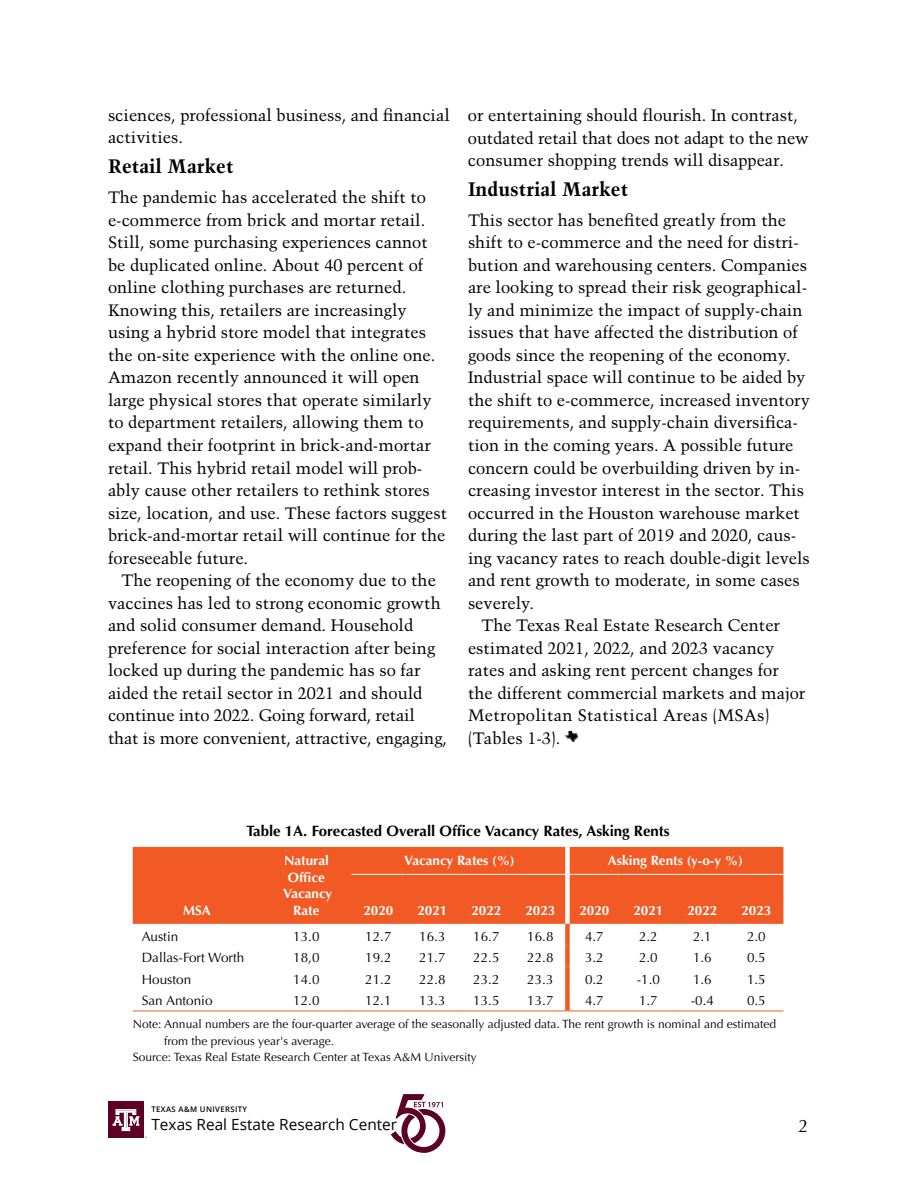
<style>
.page{position:relative;width:918px;height:1188px;background:#fff}
.page>*{position:absolute;margin:0;border:0;box-sizing:border-box;transform-origin:0 0}
.t1{font:700 19.5px "Trump Mediaeval LT Std";color:#000}
.t2{font:18px "Optima";color:#000}
.t3{font:16.5px/22.5px "Trump Mediaeval LT Std";color:#000}
.t4{font:16.5px "Trump Mediaeval LT Std";letter-spacing:.02em;color:#000}
.t5{font:15.45px "Open Sans";color:#000}
.t6{font:700 15px "Optima";color:#000}
.t7{font:13.5px "Optima";color:#000}
.t8{font:700 13.5px/16.5px "Optima";color:#fff;text-align:center}
.t9{font:12px "Optima";color:#000}
.t10{font:600 7.65px "Open Sans";letter-spacing:.05em;color:#000}
</style>
<div class="page">
<div style="left:108px;top:1102px;width:36px;height:36px;background:#5d0025"></div>
<svg style="left:113px;top:1109px;width:26px;height:22px"></svg>
<svg style="left:391px;top:1094px;width:54px;height:59px"></svg>
<svg style="left:566px;top:731px;width:11px;height:11px"></svg>
<div style="left:133px;top:847px;width:650px;height:77px;background:#f15a24"></div>
<hr style="left:351px;top:874px;width:54px;height:1px;background:#fff">
<hr style="left:405px;top:874px;width:54px;height:1px;background:#fff">
<hr style="left:459px;top:874px;width:54px;height:1px;background:#fff">
<hr style="left:513px;top:874px;width:54px;height:1px;background:#fff">
<div style="left:565px;top:847px;width:5px;height:27px;background:#fff"></div>
<div style="left:565px;top:875px;width:5px;height:49px;background:#fff"></div>
<hr style="left:567px;top:874px;width:54px;height:1px;background:#fff">
<hr style="left:621px;top:874px;width:54px;height:1px;background:#fff">
<hr style="left:675px;top:874px;width:54px;height:1px;background:#fff">
<hr style="left:729px;top:874px;width:54px;height:1px;background:#fff">
<div style="left:565px;top:924px;width:5px;height:21px;background:#f15a24"></div>
<div style="left:565px;top:945px;width:5px;height:22px;background:#f15a24"></div>
<div style="left:565px;top:967px;width:5px;height:21px;background:#f15a24"></div>
<div style="left:565px;top:988px;width:5px;height:23px;background:#f15a24"></div>
<hr style="left:133px;top:1011px;width:128px;height:1px;background:#f15a24">
<hr style="left:261px;top:1011px;width:90px;height:1px;background:#f15a24">
<hr style="left:351px;top:1011px;width:54px;height:1px;background:#f15a24">
<hr style="left:405px;top:1011px;width:54px;height:1px;background:#f15a24">
<hr style="left:459px;top:1011px;width:54px;height:1px;background:#f15a24">
<hr style="left:513px;top:1011px;width:54px;height:1px;background:#f15a24">
<hr style="left:567px;top:1011px;width:54px;height:1px;background:#f15a24">
<hr style="left:621px;top:1011px;width:54px;height:1px;background:#f15a24">
<hr style="left:675px;top:1011px;width:54px;height:1px;background:#f15a24">
<hr style="left:729px;top:1011px;width:54px;height:1px;background:#f15a24">
<p class="t3" style="left:108px;top:104px;width:343px">sciences, professional business, and financial activities.</p>
<p class="t1" style="left:108px;top:154px;width:127px">Retail Market</p>
<p class="t3" style="left:108px;top:186px;width:341px">The pandemic has accelerated the shift to e-commerce from brick and mortar retail.<br>Still, some purchasing experiences cannot be duplicated online. About 40 percent of online clothing purchases are returned.<br>Knowing this, retailers are increasingly using a hybrid store model that integrates the on-site experience with the online one.<br>Amazon recently announced it will open large physical stores that operate similarly to department retailers, allowing them to expand their footprint in brick-and-mortar retail. This hybrid retail model will prob&shy;ably cause other retailers to rethink stores size, location, and use. These factors suggest brick-and-mortar retail will continue for the foreseeable future.</p>
<p class="t3" style="left:108px;top:569px;width:341px;text-indent:13px">The reopening of the economy due to the vaccines has led to strong economic growth and solid consumer demand. Household preference for social interaction after being locked up during the pandemic has so far aided the retail sector in 2021 and should continue into 2022. Going forward, retail that is more convenient, attractive, engaging,</p>
<p class="t3" style="left:468px;top:104px;width:342px">or entertaining should flourish. In contrast, outdated retail that does not adapt to the new consumer shopping trends will disappear.</p>
<p class="t1" style="left:468px;top:177px;width:162px">Industrial Market</p>
<p class="t3" style="left:468px;top:209px;width:320px">This sector has benefited greatly from the</p>
<p class="t3" style="left:468px;top:231px;width:332px">shift to e-commerce and the need for distri-</p>
<p class="t3" style="left:468px;top:254px;width:341px">bution and warehousing centers. Companies</p>
<p class="t3" style="left:468px;top:276px;width:341px">are looking to spread their risk geographical-</p>
<p class="t3" style="left:468px;top:299px;width:336px">ly and minimize the impact of supply-chain</p>
<p class="t3" style="left:468px;top:321px;width:332px">issues that have affected the distribution of</p>
<p class="t3" style="left:468px;top:344px;width:324px">goods since the reopening of the economy.</p>
<p class="t3" style="left:468px;top:366px;width:339px">Industrial space will continue to be aided by</p>
<p class="t3" style="left:468px;top:389px;width:344px">the shift to e-commerce, increased inventory</p>
<p class="t3" style="left:468px;top:411px;width:332px">requirements, and supply-chain diversifica-</p>
<p class="t3" style="left:468px;top:434px;width:327px">tion in the coming years. A possible future</p>
<p class="t3" style="left:468px;top:456px;width:334px">concern could be overbuilding driven by in-</p>
<p class="t3" style="left:468px;top:479px;width:338px">creasing investor interest in the sector. This</p>
<p class="t3" style="left:468px;top:501px;width:334px">occurred in the Houston warehouse market</p>
<p class="t3" style="left:468px;top:524px;width:330px">during the last part of 2019 and 2020, caus-</p>
<p class="t3" style="left:468px;top:546px;width:343px">ing vacancy rates to reach double-digit levels</p>
<p class="t3" style="left:468px;top:569px;width:333px">and rent growth to moderate, in some cases</p>
<p class="t3" style="left:468px;top:591px;width:68px">severely.</p>
<p class="t3" style="left:481px;top:614px;width:300px">The Texas Real Estate Research Center</p>
<p class="t3" style="left:468px;top:636px;width:308px">estimated 2021, 2022, and 2023 vacancy</p>
<p class="t3" style="left:468px;top:659px;width:312px">rates and asking rent percent changes for</p>
<p class="t3" style="left:468px;top:681px;width:339px">the different commercial markets and major</p>
<p class="t4" style="left:468px;top:705px;width:303px">Metropolitan Statistical Areas (MSAs)</p>
<p class="t3" style="left:468px;top:726px;width:94px">(Tables 1-3).</p>
<p class="t8" style="left:183px;top:902px;width:29px">MSA</p>
<p class="t6" style="left:246px;top:823px;width:425px">Table 1A. Forecasted Overall Office Vacancy Rates, Asking Rents</p>
<p class="t8" style="left:283px;top:853px;width:51px">Natural<br>Office<br>Vacancy<br>Rate</p>
<p class="t8" style="left:404px;top:853px;width:112px">Vacancy Rates (%)</p>
<p class="t8" style="left:608px;top:853px;width:137px">Asking Rents (y-o-y %)</p>
<p class="t8" style="left:363px;top:902px;width:32px">2020</p>
<p class="t8" style="left:417px;top:902px;width:32px">2021</p>
<p class="t8" style="left:471px;top:902px;width:32px">2022</p>
<p class="t8" style="left:525px;top:902px;width:32px">2023</p>
<p class="t8" style="left:579px;top:902px;width:32px">2020</p>
<p class="t8" style="left:633px;top:902px;width:32px">2021</p>
<p class="t8" style="left:687px;top:902px;width:32px">2022</p>
<p class="t8" style="left:741px;top:902px;width:32px">2023</p>
<p class="t7" style="left:142px;top:928px;width:38px">Austin</p>
<p class="t7" style="left:293px;top:928px;width:28px">13.0</p>
<p class="t7" style="left:365px;top:928px;width:28px">12.7</p>
<p class="t7" style="left:419px;top:928px;width:28px">16.3</p>
<p class="t7" style="left:473px;top:928px;width:28px">16.7</p>
<p class="t7" style="left:527px;top:928px;width:28px">16.8</p>
<p class="t7" style="left:585px;top:928px;width:20px">4.7</p>
<p class="t7" style="left:639px;top:928px;width:20px">2.2</p>
<p class="t7" style="left:693px;top:928px;width:20px">2.1</p>
<p class="t7" style="left:747px;top:928px;width:20px">2.0</p>
<p class="t7" style="left:142px;top:950px;width:104px">Dallas-Fort Worth</p>
<p class="t7" style="left:293px;top:950px;width:28px">18,0</p>
<p class="t7" style="left:365px;top:950px;width:28px">19.2</p>
<p class="t7" style="left:419px;top:950px;width:28px">21.7</p>
<p class="t7" style="left:473px;top:950px;width:28px">22.5</p>
<p class="t7" style="left:527px;top:950px;width:28px">22.8</p>
<p class="t7" style="left:585px;top:950px;width:20px">3.2</p>
<p class="t7" style="left:639px;top:950px;width:20px">2.0</p>
<p class="t7" style="left:693px;top:950px;width:20px">1.6</p>
<p class="t7" style="left:747px;top:950px;width:20px">0.5</p>
<p class="t7" style="left:142px;top:971px;width:51px">Houston</p>
<p class="t7" style="left:293px;top:971px;width:28px">14.0</p>
<p class="t7" style="left:365px;top:971px;width:28px">21.2</p>
<p class="t7" style="left:419px;top:971px;width:28px">22.8</p>
<p class="t7" style="left:473px;top:971px;width:28px">23.2</p>
<p class="t7" style="left:527px;top:971px;width:28px">23.3</p>
<p class="t7" style="left:585px;top:971px;width:20px">0.2</p>
<p class="t7" style="left:637px;top:971px;width:25px">-1.0</p>
<p class="t7" style="left:693px;top:971px;width:20px">1.6</p>
<p class="t7" style="left:747px;top:971px;width:20px">1.5</p>
<p class="t7" style="left:142px;top:993px;width:72px">San Antonio</p>
<p class="t7" style="left:293px;top:993px;width:28px">12.0</p>
<p class="t7" style="left:365px;top:993px;width:28px">12.1</p>
<p class="t7" style="left:419px;top:993px;width:28px">13.3</p>
<p class="t7" style="left:473px;top:993px;width:28px">13.5</p>
<p class="t7" style="left:527px;top:993px;width:28px">13.7</p>
<p class="t7" style="left:585px;top:993px;width:20px">4.7</p>
<p class="t7" style="left:639px;top:993px;width:20px">1.7</p>
<p class="t7" style="left:691px;top:993px;width:25px">-0.4</p>
<p class="t7" style="left:747px;top:993px;width:20px">0.5</p>
<p class="t9" style="left:133px;top:1017px;width:645px">Note: Annual numbers are the four-quarter average of the seasonally adjusted data. The rent growth is nominal and estimated</p>
<p class="t9" style="left:164px;top:1033px;width:171px">from the previous year's average.</p>
<p class="t9" style="left:133px;top:1050px;width:345px">Source: Texas Real Estate Research Center at Texas A&amp;M University</p>
<p class="t10" style="left:151px;top:1104px;width:97px">TEXAS A&amp;M UNIVERSITY</p>
<p class="t5" style="left:151px;top:1114px;width:247px">Texas Real Estate Research Center</p>
<p class="t2" style="left:798px;top:1115px;width:12px">2</p>
</div>
